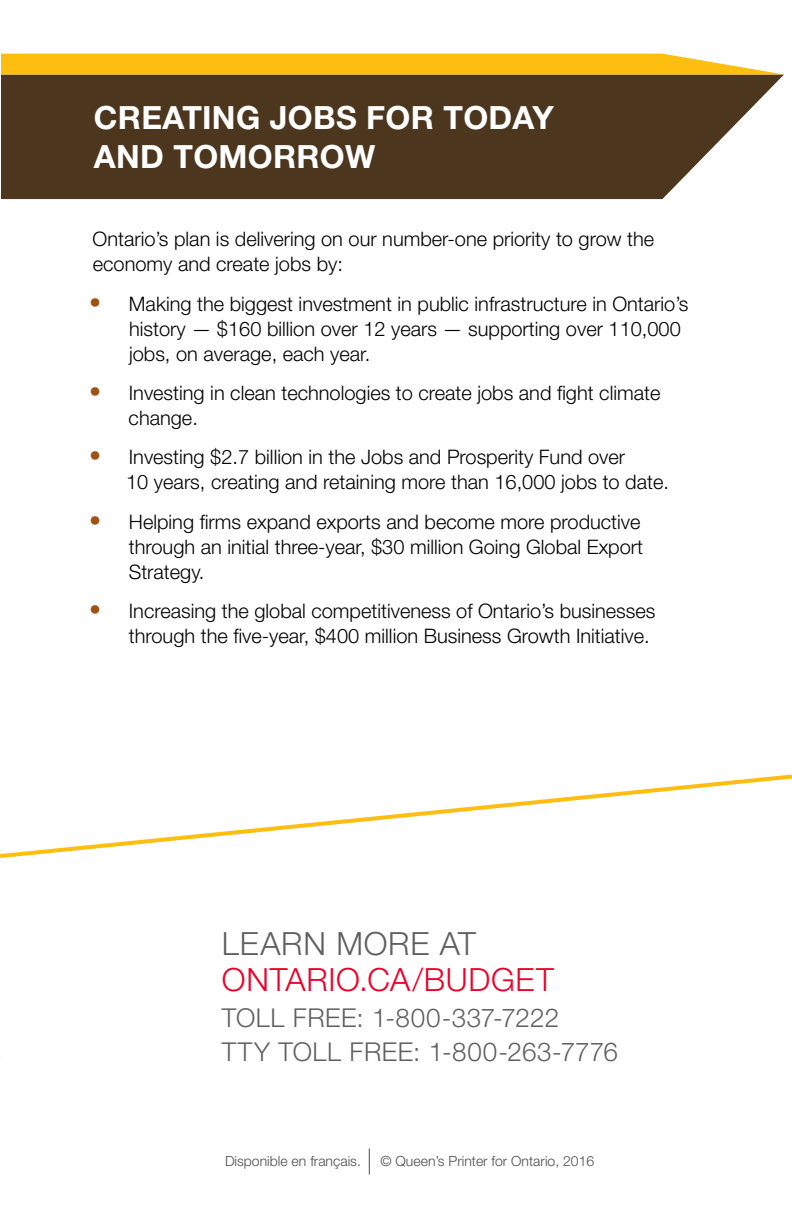
<style>
.page{position:relative;width:792px;height:1224px;background:#fff}
.page>*{position:absolute;margin:0;border:0;box-sizing:border-box;transform-origin:0 0}
.Heading_1{font:700 32px/38.4px "Helvetica Neue LT Std";letter-spacing:.01em;color:#fff}
.t1{font:300 32px "Helvetica Neue LT Std";letter-spacing:.025em;color:#eb0029}
.t2{font:300 32px "Helvetica Neue LT Std";letter-spacing:.025em;color:#606061}
.t3{font:300 26px "Helvetica Neue LT Std";letter-spacing:.02em;color:#606061}
.Body_text{font:300 20px/25px "Helvetica Neue LT Std";color:#000}
.t4{font:300 14px "Helvetica Neue LT Std";color:#4d4d4f}
.s1{font-size:24px;color:#9f5313}
</style>
<div class="page">
<svg style="left:369px;top:1149px;width:1px;height:26px"></svg>
<svg style="left:1px;top:75px;width:783px;height:124px;background:#5a452f"></svg>
<svg style="left:1px;top:54px;width:783px;height:21px;background:#fcc224"></svg>
<svg style="left:0;top:774px;width:792px;height:84px"></svg>
<p class="Heading_1" style="left:94px;top:98px;width:461px">CREATING JOBS FOR TODAY<br>AND TOMORROW</p>
<p class="Body_text" style="left:93px;top:226px;width:563px">Ontario’s plan is delivering on our number-one priority to grow the economy and create jobs by:</p>
<p class="Body_text" style="left:129px;top:290px;width:561px;text-indent:-40px"><span class="s1">•</span> Making the biggest investment in public infrastructure in Ontario’s history — $160 billion over 12 years — supporting over 110,000 jobs, on average, each year.</p>
<p class="Body_text" style="left:129px;top:380px;width:533px;text-indent:-39px"><span class="s1">•</span> Investing in clean technologies to create jobs and fight climate change.</p>
<p class="Body_text" style="left:126px;top:444px;width:544px;text-indent:-37px"><span class="s1">•</span> Investing $2.7 billion in the Jobs and Prosperity Fund over<br>10 years, creating and retaining more than 16,000 jobs to date.</p>
<p class="Body_text" style="left:129px;top:509px;width:516px;text-indent:-40px"><span class="s1">•</span> Helping firms expand exports and become more productive through an initial three-year, $30 million Going Global Export<br>Strategy.</p>
<p class="Body_text" style="left:89px;top:598px;width:568px;text-align:right"><span class="s1">•</span> Increasing the global competitiveness of Ontario’s businesses through the five-year, $400 million Business Growth Initiative.</p>
<p class="t2" style="left:222px;top:924px;width:255px">LEARN MORE AT</p>
<p class="t1" style="left:222px;top:960px;width:333px">ONTARIO.CA/BUDGET</p>
<p class="t3" style="left:222px;top:1002px;width:339px">TOLL FREE: 1-800-337-7222</p>
<p class="t3" style="left:222px;top:1036px;width:398px">TTY TOLL FREE: 1-800-263-7776</p>
<p class="t4" style="left:225px;top:1152px;width:137px">Disponible en français.</p>
<p class="t4" style="left:381px;top:1153px;width:215px">© Queen’s Printer for Ontario, 2016</p>
</div>
